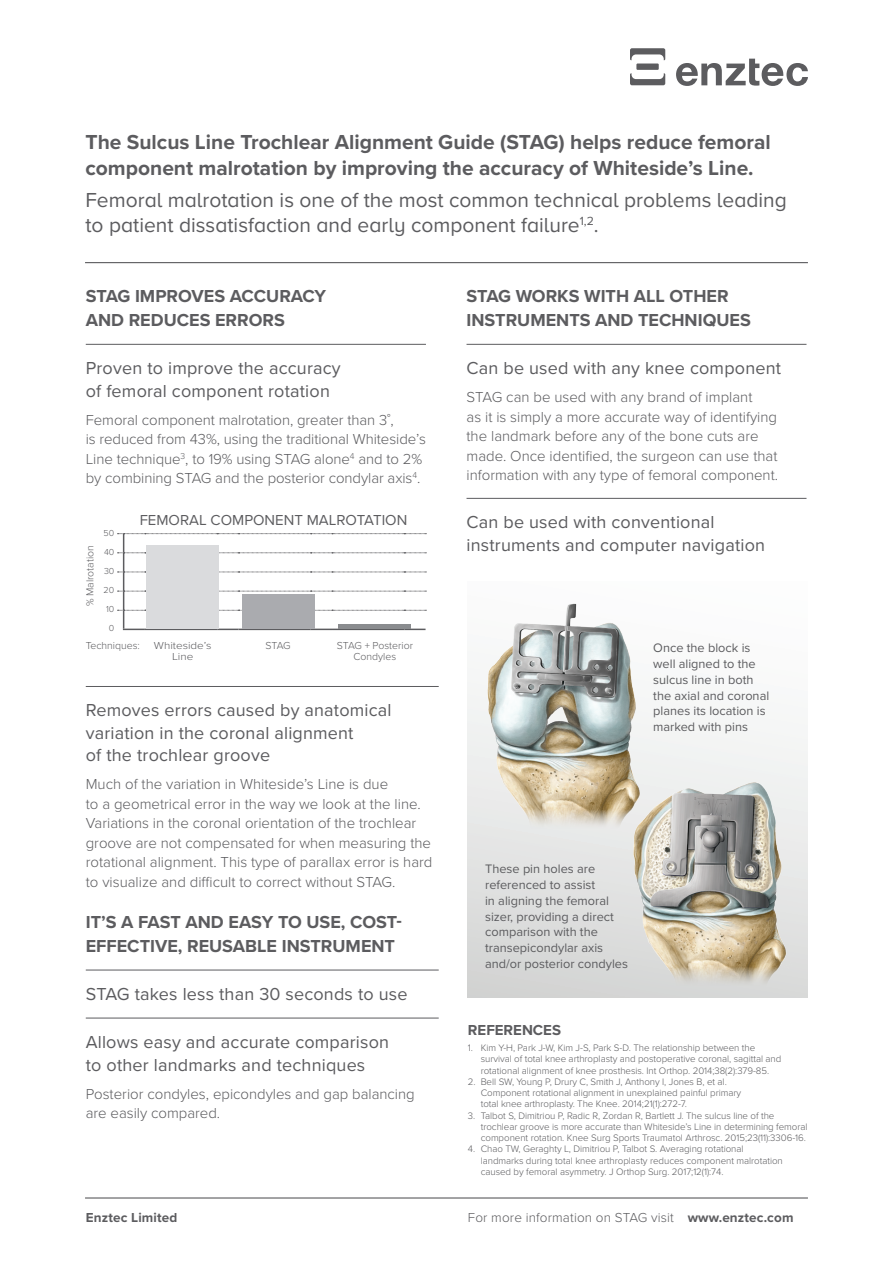
<style>
.page{position:relative;width:893px;height:1263px;background:#fff}
.page>*{position:absolute;margin:0;border:0;box-sizing:border-box;transform-origin:0 0}
.t1{font:700 21px/25.5px "Proxima Nova";color:#5c5c5f}
.t2{font:21px/25.5px "Proxima Nova A";color:#5c5c5f}
.t3{font:18px/22.5px "Proxima Nova";letter-spacing:.01em;color:#5c5c5f}
.t4{font:700 18px/24px "Proxima Nova";color:#5c5c5f}
.t5{font:300 15px/19.5px "Proxima Nova";color:#5c5c5f}
.t6{font:15px "Proxima Nova";color:#5c5c5f}
.t7{font:700 15px "Proxima Nova";color:#5c5c5f}
.t8{font:300 13.5px "Proxima Nova";letter-spacing:.01em;color:#5c5c5f}
.t9{font:700 13.5px "Proxima Nova";letter-spacing:.01em;color:#5c5c5f}
.t10{font:12.75px/15.8px "Proxima Nova";color:#5c5c5f}
.t11{font:300 10.5px/10.5px "Proxima Nova";color:#5c5c5f;text-align:center}
.t12{font:300 10.5px/10.5px "Proxima Nova";color:#5c5c5f;text-align:center;scale:1.11 1}
.t13{font:300 9.75px/11.2px "Proxima Nova";letter-spacing:-.005em;color:#5c5c5f}
.t14{font:300 9px/19px "Proxima Nova";color:#5c5c5f;text-align:center}
.s1{font-weight:700}
</style>
<div class="page">
<div style="left:468px;top:581px;width:340px;height:416px;background:linear-gradient(to bottom,#fff,#d6d7d6)"></div>
<svg style="left:676px;top:59px;width:132px;height:27px"></svg>
<svg style="left:630px;top:48px;width:35px;height:37px"></svg>
<hr style="left:85px;top:1197px;width:723px;height:1px;background:#5c5c5f">
<hr style="left:86px;top:344px;width:340px;height:1px;background:#5c5c5f">
<svg style="left:117px;top:533px;width:309px;height:97px"></svg>
<div style="left:339px;top:624px;width:72px;height:5px;background:#8a8c8f"></div>
<div style="left:147px;top:545px;width:72px;height:84px;background:#dadbdd"></div>
<div style="left:242px;top:594px;width:72px;height:35px;background:#aaabaf"></div>
<hr style="left:86px;top:686px;width:353px;height:1px;background:#5c5c5f">
<hr style="left:86px;top:970px;width:353px;height:1px;background:#5c5c5f">
<hr style="left:86px;top:1018px;width:353px;height:1px;background:#5c5c5f">
<hr style="left:85px;top:262px;width:723px;height:1px;background:#5c5c5f">
<hr style="left:466px;top:344px;width:340px;height:1px;background:#5c5c5f">
<hr style="left:466px;top:498px;width:340px;height:1px;background:#5c5c5f">
<img style="left:620px;top:770px;width:175px;height:217px">
<img style="left:476px;top:599px;width:183px;height:230px">
<h1 class="t1" style="left:85px;top:129px;width:687px">The Sulcus Line Trochlear Alignment Guide (STAG) helps reduce femoral component malrotation by improving the accuracy of Whiteside’s Line.</h1>
<h1 class="t2" style="left:85px;top:186px;width:703px">Femoral malrotation is one of the most common technical problems leading to patient dissatisfaction and early component failure<sup>1,2</sup>.</h1>
<h2 class="t4" style="left:86px;top:284px;width:242px">STAG IMPROVES ACCURACY<br>AND REDUCES ERRORS</h2>
<h2 class="t3" style="left:86px;top:356px;width:256px">Proven to improve the accuracy of femoral component rotation</h2>
<h3 class="t5" style="left:86px;top:409px;width:342px">Femoral component malrotation, greater than 3˚,<br>is reduced from 43%, using the traditional Whiteside’s Line technique<sup>3</sup>, to 19% using STAG alone<sup>4</sup> and to 2% by combining STAG and the posterior condylar axis<sup>4</sup>.</h3>
<h3 class="t6" style="left:140px;top:508px;width:269px">FEMORAL COMPONENT MALROTATION</h3>
<p class="t14" style="left:104px;top:523px;width:12px">50<br>40<br>30<br>20<br>10<br>0</p>
<p class="t11" style="left:86px;top:640px;width:56px">Techniques:</p>
<p class="t11" style="left:84px;top:606px;width:62px;rotate:-90deg">% Malrotation</p>
<p class="t12" style="left:154px;top:640px;width:53px">Whiteside’s<br>Line</p>
<p class="t11" style="left:265px;top:640px;width:27px">STAG</p>
<p class="t11" style="left:337px;top:640px;width:78px">STAG + Posterior<br>Condyles</p>
<h2 class="t3" style="left:86px;top:698px;width:307px">Removes errors caused by anatomical variation in the coronal alignment<br>of the trochlear groove</h2>
<p class="t5" style="left:86px;top:774px;width:348px">Much of the variation in Whiteside’s Line is due<br>to a geometrical error in the way we look at the line.<br>Variations in the coronal orientation of the trochlear groove are not compensated for when measuring the rotational alignment. This type of parallax error is hard to visualize and difficult to correct without STAG.</p>
<h2 class="t4" style="left:86px;top:909px;width:318px">IT’S A FAST AND EASY TO USE, COST-<br>EFFECTIVE, REUSABLE INSTRUMENT</h2>
<h2 class="t3" style="left:86px;top:982px;width:323px">STAG takes less than 30 seconds to use</h2>
<h2 class="t3" style="left:86px;top:1030px;width:305px">Allows easy and accurate comparison to other landmarks and techniques</h2>
<h3 class="t5" style="left:86px;top:1083px;width:330px">Posterior condyles, epicondyles and gap balancing are easily compared.</h3>
<h2 class="t4" style="left:466px;top:284px;width:286px">STAG WORKS WITH ALL OTHER<br>INSTRUMENTS AND TECHNIQUES</h2>
<h2 class="t3" style="left:466px;top:356px;width:316px">Can be used with any knee component</h2>
<h3 class="t5" style="left:466px;top:387px;width:313px">STAG can be used with any brand of implant<br>as it is simply a more accurate way of identifying the landmark before any of the bone cuts are made. Once identified, the surgeon can use that information with any type of femoral component.</h3>
<h2 class="t3" style="left:466px;top:510px;width:300px">Can be used with conventional instruments and computer navigation</h2>
<h3 class="t10" style="left:653px;top:640px;width:117px">Once the block is well aligned to the sulcus line in both the axial and coronal planes its location is marked with pins</h3>
<h3 class="t10" style="left:485px;top:861px;width:144px">These pin holes are referenced to assist<br>in aligning the femoral sizer, providing a direct comparison with the transepicondylar axis and/or posterior condyles</h3>
<h3 class="t7" style="left:468px;top:1018px;width:95px">REFERENCES</h3>
<p class="t13" style="left:481px;top:1042px;width:302px;text-indent:-13px">1. Kim Y-H, Park J-W, Kim J-S, Park S-D. The relationship between the survival of total knee arthroplasty and postoperative coronal, sagittal and rotational alignment of knee prosthesis. Int Orthop. 2014;38(2):379-85.</p>
<p class="t13" style="left:481px;top:1075px;width:262px;text-indent:-13px">2. Bell SW, Young P, Drury C, Smith J, Anthony I, Jones B, et al.<br>Component rotational alignment in unexplained painful primary total knee arthroplasty. The Knee. 2014;21(1):272-7.</p>
<p class="t13" style="left:481px;top:1109px;width:328px;text-indent:-13px">3. Talbot S, Dimitriou P, Radic R, Zordan R, Bartlett J. The sulcus line of the trochlear groove is more accurate than Whiteside’s Line in determining femoral component rotation. Knee Surg Sports Traumatol Arthrosc. 2015;23(11):3306-16.</p>
<p class="t13" style="left:481px;top:1143px;width:304px;text-indent:-13px">4. Chao TW, Geraghty L, Dimitriou P, Talbot S. Averaging rotational landmarks during total knee arthroplasty reduces component malrotation caused by femoral asymmetry. J Orthop Surg. 2017;12(1):74.</p>
<h3 class="t9" style="left:86px;top:1208px;width:93px">Enztec Limited</h3>
<h3 class="t8" style="left:468px;top:1208px;width:327px">For more information on STAG visit <span class="s1">www.enztec.com</span></h3>
</div>
